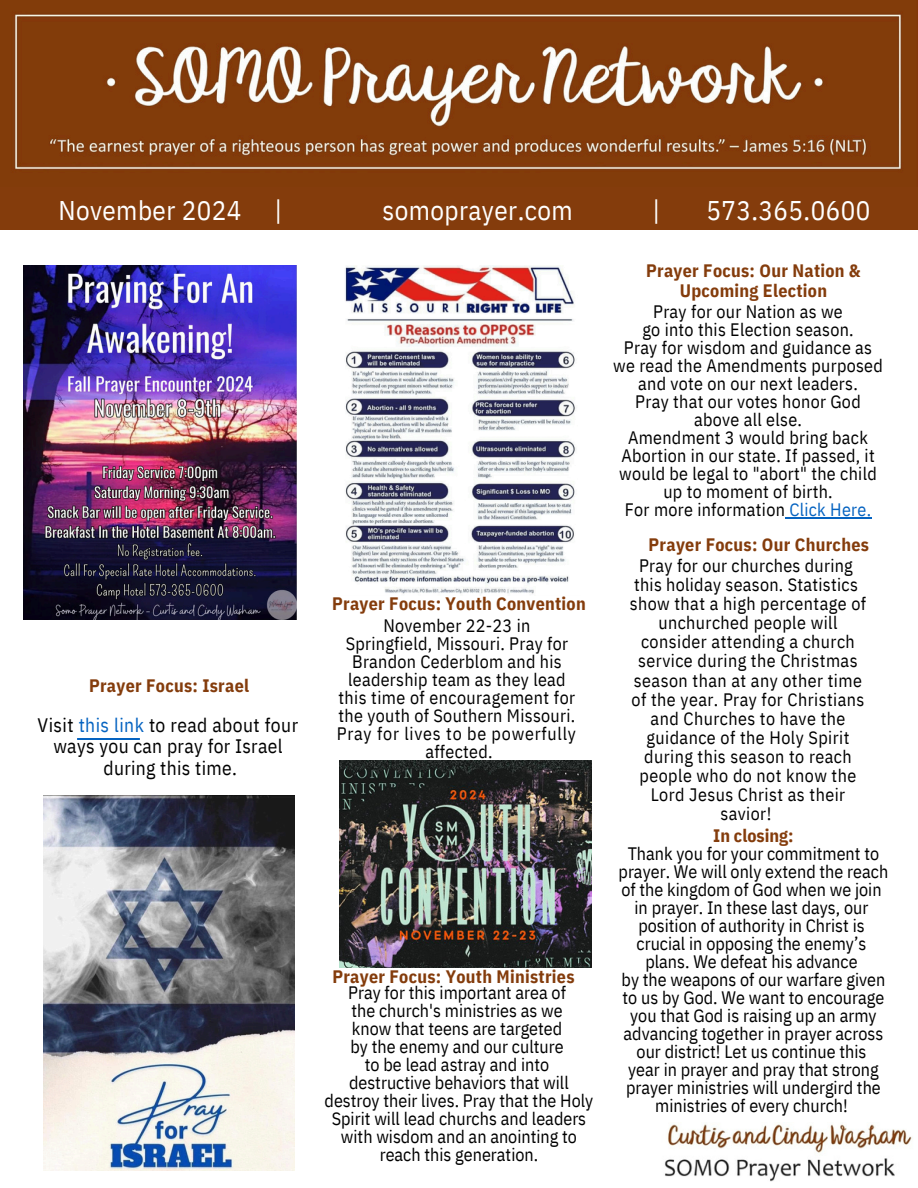
<style>
.page{position:relative;width:918px;height:1188px;background:#fff}
.page>*{position:absolute;margin:0;border:0;box-sizing:border-box;transform-origin:0 0}
.t1{font:27px "IBM Plex Sans Cond";letter-spacing:.015em;color:#fff}
.t2{font:19.5px "IBM Plex Sans Cond";letter-spacing:.015em;color:#000}
.t3{font:18px/18px "IBM Plex Sans Cond";letter-spacing:.015em;color:#000;text-align:center}
.t4{font:700 18px/20.2px "IBM Plex Sans Cond";letter-spacing:.015em;color:#843c0c;text-align:center}
.t5{font:18px "IBM Plex Sans Cond";letter-spacing:.045em;color:#000}
.s1{color:#0563c1}
</style>
<div class="page">
<div style="left:0;top:186px;width:918px;height:43px;background:#843c0c"></div>
<img style="left:77px;top:739px;width:63px;height:1px">
<img style="left:43px;top:795px;width:251px;height:376px">
<img style="left:0;top:0;width:918px;height:186px">
<img style="left:23px;top:265px;width:274px;height:354px">
<img style="left:339px;top:760px;width:252px;height:207px">
<img style="left:345px;top:265px;width:231px;height:329px">
<img style="left:664px;top:1124px;width:248px;height:57px">
<hr style="left:785px;top:517px;width:86px;height:1px;background:#0563c1">
<p class="t1" style="left:58px;top:193px;width:185px">November 2024</p>
<p class="t1" style="left:274px;top:193px;width:9px">|</p>
<h2 class="t1" style="left:382px;top:193px;width:192px">somoprayer.com</h2>
<h2 class="t1" style="left:652px;top:193px;width:9px">|</h2>
<p class="t1" style="left:706px;top:193px;width:165px">573.365.0600</p>
<p class="t4" style="left:89px;top:675px;width:162px">Prayer Focus: Israel</p>
<p class="t2" style="left:38px;top:712px;width:262px">Visit <span class="s1">this link</span> to read about four</p>
<p class="t2" style="left:53px;top:733px;width:231px">ways you can pray for Israel</p>
<p class="t2" style="left:104px;top:755px;width:135px">during this time.</p>
<p class="t4" style="left:332px;top:593px;width:255px">Prayer Focus: Youth Convention</p>
<p class="t3" style="left:383px;top:616px;width:148px">November 22-23 in</p>
<h2 class="t3" style="left:346px;top:634px;width:224px">Springfield, Missouri. Pray for</h2>
<p class="t3" style="left:352px;top:652px;width:211px">Brandon Cederblom and his</p>
<p class="t3" style="left:348px;top:670px;width:219px">leadership team as they lead</p>
<p class="t3" style="left:338px;top:688px;width:238px">this time of encouragement for</p>
<p class="t3" style="left:339px;top:706px;width:238px">the youth of Southern Missouri.</p>
<p class="t5" style="left:337px;top:721px;width:241px">Pray for lives to be powerfully</p>
<p class="t3" style="left:425px;top:742px;width:69px">affected.</p>
<p class="t4" style="left:332px;top:966px;width:244px">Prayer Focus: Youth Ministries</p>
<p class="t3" style="left:348px;top:983px;width:219px">Pray for this important area of</p>
<p class="t3" style="left:351px;top:1001px;width:213px">the church's ministries as we</p>
<p class="t3" style="left:352px;top:1019px;width:212px">know that teens are targeted</p>
<p class="t3" style="left:350px;top:1037px;width:215px">by the enemy and our culture</p>
<p class="t3" style="left:365px;top:1055px;width:186px">to be lead astray and into</p>
<p class="t3" style="left:325px;top:1073px;width:270px">destructive behaviors that will destroy their lives. Pray that the Holy<br>Spirit will lead churchs and leaders with wisdom and an anointing to reach this generation.</p>
<p class="t4" style="left:646px;top:260px;width:216px">Prayer Focus: Our Nation &amp;<br>Upcoming Election</p>
<h2 class="t3" style="left:653px;top:302px;width:191px">Pray for our Nation as we</h2>
<p class="t3" style="left:642px;top:320px;width:213px">go into this Election season.</p>
<p class="t3" style="left:624px;top:338px;width:250px">Pray for wisdom and guidance as</p>
<p class="t3" style="left:613px;top:356px;width:271px">we read the Amendments purposed and vote on our next leaders.</p>
<p class="t3" style="left:635px;top:392px;width:227px">Pray that our votes honor God above all else.</p>
<p class="t3" style="left:619px;top:428px;width:259px">Amendment 3 would bring back<br>Abortion in our state. If passed, it would be legal to "abort" the child up to moment of birth.</p>
<p class="t3" style="left:625px;top:500px;width:248px">For more information <span class="s1">Click Here.</span></p>
<p class="t4" style="left:649px;top:534px;width:222px">Prayer Focus: Our Churches</p>
<p class="t3" style="left:639px;top:556px;width:215px">Pray for our churches during</p>
<p class="t3" style="left:634px;top:575px;width:225px">this holiday season. Statistics</p>
<p class="t3" style="left:630px;top:594px;width:238px;line-height:19.2px">show that a high percentage of unchurched people will</p>
<p class="t3" style="left:641px;top:633px;width:215px">consider attending a church</p>
<p class="t3" style="left:638px;top:652px;width:221px">service during the Christmas</p>
<p class="t3" style="left:634px;top:671px;width:230px">season than at any other time</p>
<p class="t3" style="left:632px;top:690px;width:234px">of the year. Pray for Christians</p>
<h2 class="t3" style="left:651px;top:709px;width:196px">and Churches to have the</h2>
<p class="t3" style="left:646px;top:728px;width:204px">guidance of the Holy Spirit</p>
<p class="t3" style="left:644px;top:747px;width:209px">during this season to reach</p>
<p class="t3" style="left:640px;top:766px;width:218px">people who do not know the</p>
<p class="t3" style="left:651px;top:786px;width:196px">Lord Jesus Christ as their</p>
<p class="t3" style="left:720px;top:805px;width:52px">savior!</p>
<p class="t4" style="left:713px;top:825px;width:82px">In closing:</p>
<p class="t3" style="left:619px;top:844px;width:271px">Thank you for your commitment to prayer. We will only extend the reach of the kingdom of God when we join</p>
<p class="t3" style="left:635px;top:898px;width:235px">in prayer. In these last days, our</p>
<p class="t3" style="left:638px;top:916px;width:228px">position of authority in Christ is</p>
<p class="t3" style="left:637px;top:934px;width:231px">crucial in opposing the enemy’s</p>
<p class="t3" style="left:645px;top:952px;width:214px">plans. We defeat his advance</p>
<p class="t3" style="left:622px;top:970px;width:265px">by the weapons of our warfare given to us by God. We want to encourage you that God is raising up an army advancing together in prayer across our district! Let us continue this</p>
<p class="t3" style="left:626px;top:1060px;width:256px">year in prayer and pray that strong prayer ministries will undergird the ministries of every church!</p>
</div>
